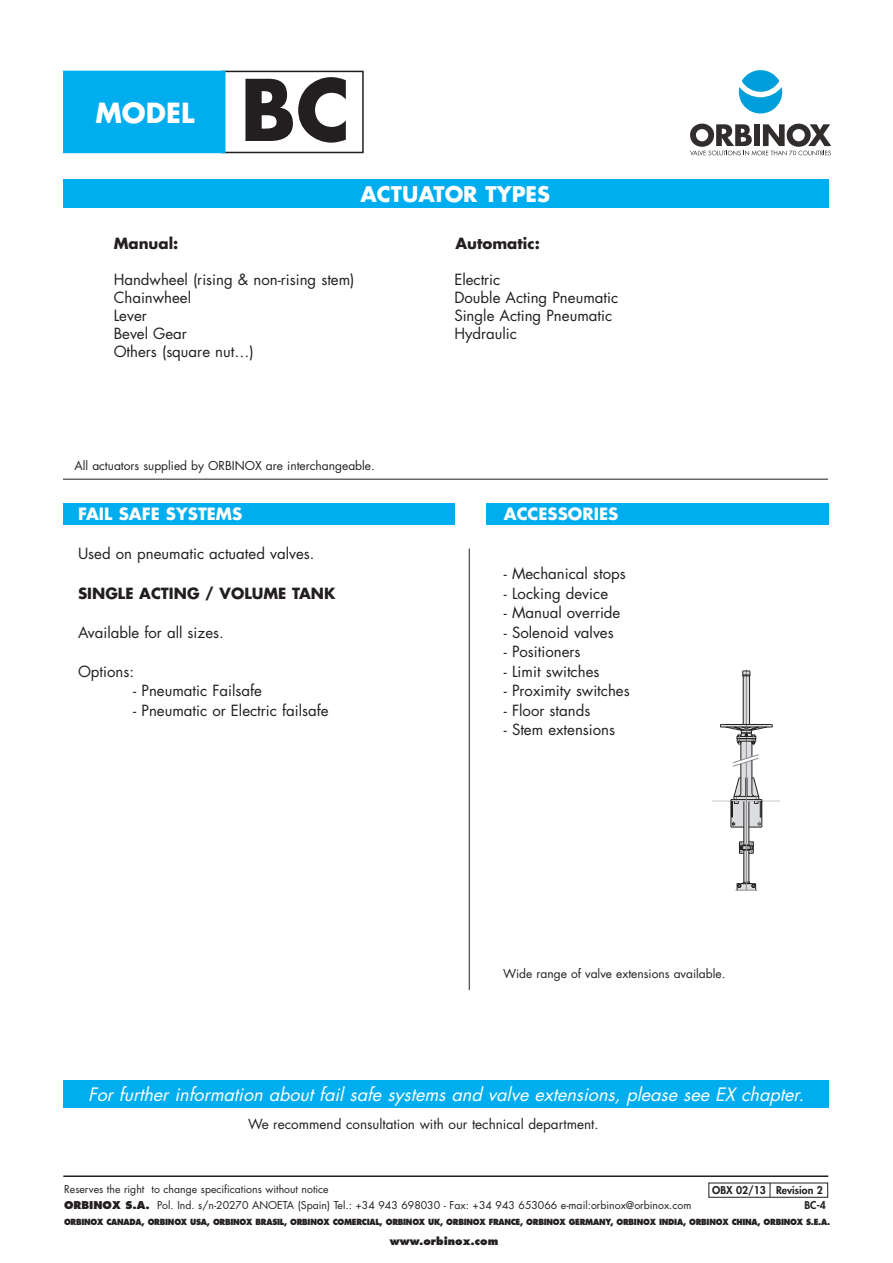
<style>
.page{position:relative;width:893px;height:1263px;background:#fff}
.page>*{position:absolute;margin:0;border:0;box-sizing:border-box;transform-origin:0 0}
.t1{font:700 82.5px "Futura";color:#231f20}
.t2{font:700 27px "Futura";color:#fff}
.t3{font:700 21px "Futura";color:#fff}
.t4{font:italic 18px "Futura";color:#fff}
.t5{font:700 16.5px "Futura";color:#fff}
.t6{font:15px "Futura";color:#231f20}
.t7{font:700 15px "Futura";color:#231f20}
.t8{font:13.5px "Futura";color:#231f20}
.t9{font:12px "Futura";color:#231f20}
.t10{font:10.5px/16.5px "Futura";color:#231f20}
.t11{font:800 10.5px/15px "Futura";color:#231f20}
.t12{font:800 10.5px "Futura";color:#231f20}
.t13{font:800 8.25px "Futura";letter-spacing:-.035em;color:#231f20;scale:.92 1}
.s1{font-weight:800}
</style>
<div class="page">
<div style="left:63px;top:180px;width:765px;height:28px;background:#00aeef"></div>
<div style="left:63px;top:1080px;width:765px;height:28px;background:#00aeef"></div>
<hr style="left:63px;top:479px;width:765px;height:1px;background:#231f20">
<hr style="left:469px;top:548px;width:1px;height:442px;background:#231f20">
<div style="left:64px;top:503px;width:391px;height:21px;background:#00aeef"></div>
<div style="left:487px;top:503px;width:342px;height:21px;background:#00aeef"></div>
<svg style="left:744px;top:676px;width:5px;height:47px"></svg>
<div style="left:744px;top:801px;width:5px;height:81px;background:#d5d6d8"></div>
<hr style="left:746px;top:670px;width:1px;height:88px;background:#8a8c8f">
<hr style="left:743px;top:676px;width:1px;height:48px;background:#231f20">
<hr style="left:749px;top:676px;width:1px;height:48px;background:#231f20">
<svg style="left:742px;top:671px;width:9px;height:5px"></svg>
<hr style="left:743px;top:850px;width:1px;height:32px;background:#231f20">
<hr style="left:748px;top:850px;width:1px;height:32px;background:#231f20">
<hr style="left:743px;top:801px;width:1px;height:44px;background:#231f20">
<hr style="left:748px;top:801px;width:1px;height:44px;background:#231f20">
<svg style="left:739px;top:841px;width:15px;height:13px"></svg>
<hr style="left:712px;top:801px;width:68px;height:1px;background:#c7c8ca">
<svg style="left:735px;top:881px;width:22px;height:10px"></svg>
<svg style="left:720px;top:723px;width:53px;height:105px"></svg>
<hr style="left:746px;top:762px;width:1px;height:128px;background:#8a8c8f">
<hr style="left:751px;top:760px;width:1px;height:33px;background:#231f20">
<div style="left:221px;top:71px;width:143px;height:82px;border:2px solid #231f20"></div>
<div style="left:64px;top:72px;width:160px;height:80px;background:#00aeef"></div>
<div style="left:63px;top:71px;width:162px;height:82px;border:2px solid #00aeef"></div>
<div style="left:742px;top:70px;width:37px;height:22px;background:#009fdb;border-radius:50%"></div>
<svg style="left:739px;top:87px;width:43px;height:27px"></svg>
<svg style="left:690px;top:124px;width:141px;height:32px"></svg>
<hr style="left:63px;top:1175px;width:765px;height:2px;background:#231f20">
<svg style="left:769px;top:1183px;width:1px;height:14px"></svg>
<h2 class="t2" style="left:95px;top:100px;width:101px">MODEL</h2>
<h1 class="t1" style="left:240px;top:72px;width:112px">BC</h1>
<h3 class="t3" style="left:361px;top:185px;width:191px">ACTUATOR TYPES</h3>
<p class="t7" style="left:114px;top:237px;width:66px">Manual:</p>
<p class="t7" style="left:455px;top:237px;width:86px">Automatic:</p>
<p class="t6" style="left:114px;top:273px;width:242px">Handwheel (rising &amp; non-rising stem)</p>
<p class="t6" style="left:454px;top:273px;width:48px">Electric</p>
<p class="t6" style="left:114px;top:291px;width:79px">Chainwheel</p>
<p class="t6" style="left:454px;top:291px;width:165px">Double Acting Pneumatic</p>
<p class="t6" style="left:114px;top:309px;width:35px">Lever</p>
<p class="t6" style="left:454px;top:309px;width:159px">Single Acting Pneumatic</p>
<p class="t6" style="left:114px;top:327px;width:75px">Bevel Gear</p>
<p class="t6" style="left:454px;top:327px;width:64px">Hydraulic</p>
<p class="t6" style="left:114px;top:345px;width:142px">Others (square nut…)</p>
<p class="t9" style="left:74px;top:460px;width:302px">All actuators supplied by ORBINOX are interchangeable.</p>
<p class="t5" style="left:78px;top:507px;width:166px">FAIL SAFE SYSTEMS</p>
<p class="t6" style="left:78px;top:547px;width:238px">Used on pneumatic actuated valves.</p>
<p class="t7" style="left:78px;top:586px;width:259px">SINGLE ACTING / VOLUME TANK</p>
<p class="t6" style="left:78px;top:625px;width:147px">Available for all sizes.</p>
<p class="t6" style="left:78px;top:664px;width:58px">Options:</p>
<p class="t6" style="left:133px;top:684px;width:130px">- Pneumatic Failsafe</p>
<p class="t6" style="left:133px;top:703px;width:197px">- Pneumatic or Electric failsafe</p>
<p class="t5" style="left:504px;top:507px;width:116px">ACCESSORIES</p>
<p class="t6" style="left:504px;top:567px;width:123px">- Mechanical stops</p>
<p class="t6" style="left:504px;top:586px;width:106px">- Locking device</p>
<p class="t6" style="left:504px;top:606px;width:118px">- Manual override</p>
<p class="t6" style="left:504px;top:625px;width:111px">- Solenoid valves</p>
<p class="t6" style="left:504px;top:645px;width:78px">- Positioners</p>
<p class="t6" style="left:504px;top:664px;width:97px">- Limit switches</p>
<p class="t6" style="left:504px;top:684px;width:127px">- Proximity switches</p>
<p class="t6" style="left:504px;top:703px;width:88px">- Floor stands</p>
<p class="t6" style="left:504px;top:723px;width:113px">- Stem extensions</p>
<p class="t9" style="left:503px;top:968px;width:224px">Wide range of valve extensions available.</p>
<p class="t4" style="left:88px;top:1086px;width:722px">For further information about fail safe systems and valve extensions, please see EX chapter.</p>
<p class="t8" style="left:248px;top:1118px;width:352px">We recommend consultation with our technical department.</p>
<p class="t10" style="left:64px;top:1181px;width:629px">Reserves the right to change specifications without notice<br><span class="s1">ORBINOX S.A.</span> Pol. Ind. s/n-20270 ANOETA (Spain) Tel.: +34 943 698030 - Fax: +34 943 653066 e-mail:orbinox@orbinox.com</p>
<p class="t13" style="left:64px;top:1218px;width:834px">ORBINOX CANADA, ORBINOX USA, ORBINOX BRASIL, ORBINOX COMERCIAL, ORBINOX UK, ORBINOX FRANCE, ORBINOX GERMANY, ORBINOX INDIA, ORBINOX CHINA, ORBINOX S.E.A.</p>
<p class="t11" style="left:804px;top:1183px;width:23px;text-indent:-92px">OBX 02/13 Revision 2<br>BC-4</p>
<p class="t12" style="left:390px;top:1236px;width:110px">www.orbinox.com</p>
</div>
